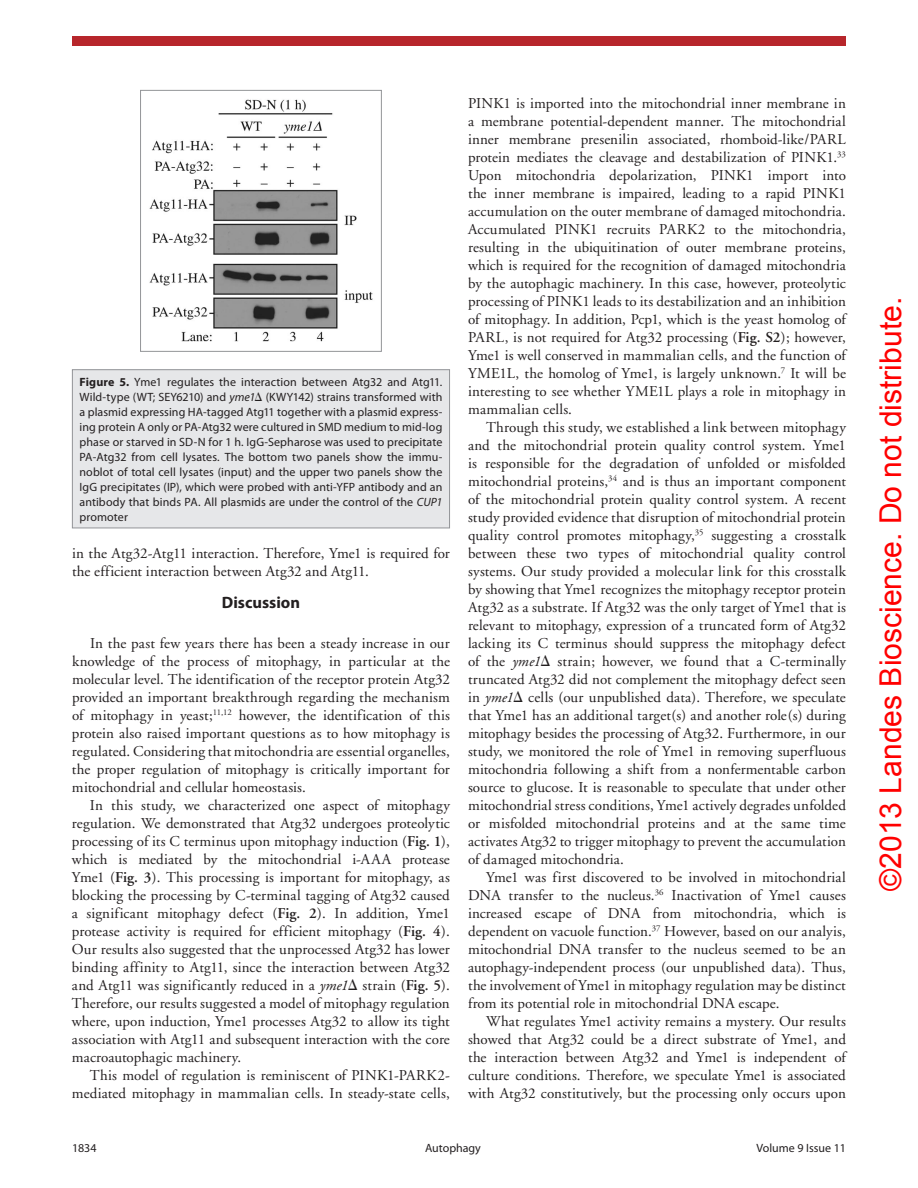
<style>
.page{position:relative;width:918px;height:1188px;background:#fff}
.page>*{position:absolute;margin:0;border:0;box-sizing:border-box;transform-origin:0 0}
.t1{font:30.15px "Arial";color:#f00}
.t2{font:700 16.5px "Myriad Pro";color:#231f20}
.t3{font:15px/18px "Adobe Garamond";letter-spacing:.01em;color:#231f20;text-align:justify}
.t4{font:12px/15px "Myriad Pro";letter-spacing:.005em;color:#231f20;text-align:justify}
.s1{font-weight:700}
.s2{font-style:italic}
.s3{font-family:"Universal Std Greekw Math Pi"}
.s4{font-weight:600}
</style>
<div class="page">
<div style="left:72px;top:36px;width:774px;height:10px;background:#b7262b"></div>
<img style="left:149px;top:99px;width:224px;height:243px">
<div style="left:140px;top:90px;width:242px;height:262px;border:1px solid #939598"></div>
<div style="left:72px;top:370px;width:378px;height:158px;background:#e6e7e9"></div>
<div style="left:72px;top:369px;width:378px;height:159px;border:1px solid #939598"></div>
<p class="t4" style="left:80px;top:374px;width:364px"><span class="s1">Figure 5.</span> Yme1 regulates the interaction between Atg32 and Atg11.<br>Wild-type (WT; SEY6210) and <span class="s2">yme1</span><span class="s3">Δ</span> (KWY142) strains transformed with a plasmid expressing HA-tagged Atg11 together with a plasmid express&shy;ing protein A only or PA-Atg32 were cultured in SMD medium to mid-log phase or starved in SD-N for 1 h. IgG-Sepharose was used to precipitate PA-Atg32 from cell lysates. The bottom two panels show the immu&shy;noblot of total cell lysates (input) and the upper two panels show the I gG precipitates (IP), which were probed with anti-YFP antibody and an antibody that binds PA. All plasmids are under the control of the <span class="s2">CUP1 </span>promoter</p>
<p class="t3" style="left:72px;top:545px;width:379px">in the Atg32-Atg11 interaction. Therefore, Yme1 is required for the efficient interaction between Atg32 and Atg11.</p>
<p class="t2" style="left:222px;top:592px;width:80px">Discussion</p>
<p class="t3" style="left:72px;top:635px;width:379px;text-indent:18px">In the past few years there has been a steady increase in our knowledge of the process of mitophagy, in particular at the molecular level. The identification of the receptor protein Atg32 provided an important breakthrough regarding the mechanism of mitophagy in yeast;<sup>11,12</sup> however, the identification of this protein also raised important questions as to how mitophagy is regulated. Considering that mitochondria are essential organelles, the proper regulation of mitophagy is critically important for mitochondrial and cellular homeostasis.</p>
<p class="t3" style="left:72px;top:797px;width:380px;text-indent:18px">In this study, we characterized one aspect of mitophagy regulation. We demonstrated that Atg32 undergoes proteolytic processing of its C terminus upon mitophagy induction (<span class="s4">Fig. 1</span>), which is mediated by the mitochondrial i-AAA protease Yme1 (<span class="s4">Fig. 3</span>). This processing is important for mitophagy, as blocking the processing by C-terminal tagging of Atg32 caused a significant mitophagy defect (<span class="s4">Fig. 2</span>). In addition, Yme1 protease activity is required for efficient mitophagy (<span class="s4">Fig. 4</span>).<br>Our results also suggested that the unprocessed Atg32 has lower binding affinity to Atg11, since the interaction between Atg32 and Atg11 was significantly reduced in a <span class="s2">yme1</span><span class="s3">Δ</span> strain (<span class="s4">Fig. 5</span>).<br>Therefore, our results suggested a model of mitophagy regulation where, upon induction, Yme1 processes Atg32 to allow its tight association with Atg11 and subsequent interaction with the core macroautophagic machinery.</p>
<p class="t3" style="left:72px;top:1067px;width:379px;text-align:right">This model of regulation is reminiscent of PINK1-PARK2- mediated mitophagy in mammalian cells. In steady-state cells,</p>
<p class="t3" style="left:468px;top:95px;width:379px">PINK1 is imported into the mitochondrial inner membrane in a membrane potential-dependent manner. The mitochondrial inner membrane presenilin associated, rhomboid-like/PARL protein mediates the cleavage and destabilization of PINK1.<sup>33<br></sup>Upon mitochondria depolarization, PINK1 import into the inner membrane is impaired, leading to a rapid PINK1 accumulation on the outer membrane of damaged mitochondria.<br>Accumulated PINK1 recruits PARK2 to the mitochondria, resulting in the ubiquitination of outer membrane proteins, which is required for the recognition of damaged mitochondria by the autophagic machinery. In this case, however, proteolytic processing of PINK1 leads to its destabilization and an inhibition of mitophagy. In addition, Pcp1, which is the yeast homolog of PARL, is not required for Atg32 processing (<span class="s4">Fig. S2</span>); however, Yme1 is well conserved in mammalian cells, and the function of YME1L, the homolog of Yme1, is largely unknown.<sup>7</sup> It will be interesting to see whether YME1L plays a role in mitophagy in mammalian cells.</p>
<p class="t3" style="left:468px;top:419px;width:379px;text-indent:18px">Through this study, we established a link between mitophagy and the mitochondrial protein quality control system. Yme1 is responsible for the degradation of unfolded or misfolded mitochondrial proteins,<sup>34</sup> and is thus an important component of the mitochondrial protein quality control system. A recent study provided evidence that disruption of mitochondrial protein quality control promotes mitophagy,<sup>35</sup> suggesting a crosstalk between these two types of mitochondrial quality control systems. Our study provided a molecular link for this crosstalk by showing that Yme1 recognizes the mitophagy receptor protein Atg32 as a substrate. If Atg32 was the only target of Yme1 that is relevant to mitophagy, expression of a truncated form of Atg32 lacking its C terminus should suppress the mitophagy defect of the <span class="s2">yme1</span><span class="s3">Δ</span> strain; however, we found that a C-terminally truncated Atg32 did not complement the mitophagy defect seen in <span class="s2">yme1</span><span class="s3">Δ</span> cells (our unpublished data). Therefore, we speculate that Yme1 has an additional target(s) and another role(s) during mitophagy besides the processing of Atg32. Furthermore, in our study, we monitored the role of Yme1 in removing superfluous mitochondria following a shift from a nonfermentable carbon source to glucose. It is reasonable to speculate that under other mitochondrial stress conditions, Yme1 actively degrades unfolded or misfolded mitochondrial proteins and at the same time activates Atg32 to trigger mitophagy to prevent the accumulation of damaged mitochondria.</p>
<p class="t3" style="left:468px;top:869px;width:379px;text-indent:18px">Yme1 was first discovered to be involved in mitochondrial DNA transfer to the nucleus.<sup>36</sup> Inactivation of Yme1 causes increased escape of DNA from mitochondria, which is dependent on vacuole function.<sup>37</sup> However, based on our analyis, mitochondrial DNA transfer to the nucleus seemed to be an autophagy-independent process (our unpublished data). Thus, the involvement of Yme1 in mitophagy regulation may be distinct from its potential role in mitochondrial DNA escape.</p>
<p class="t3" style="left:468px;top:1013px;width:379px;text-indent:18px">What regulates Yme1 activity remains a mystery. Our results showed that Atg32 could be a direct substrate of Yme1, and the interaction between Atg32 and Yme1 is independent of culture conditions. Therefore, we speculate Yme1 is associated with Atg32 constitutively, but the processing only occurs upon</p>
<p class="t4" style="left:72px;top:1140px;width:26px">1834</p>
<p class="t4" style="left:425px;top:1140px;width:57px">Autophagy</p>
<p class="t4" style="left:757px;top:1140px;width:91px">Volume 9 Issue 11</p>
<h1 class="t1" style="left:871px;top:891px;width:595px;rotate:-90deg">©2013 Landes Bioscience. Do not distribute.</h1>
</div>
